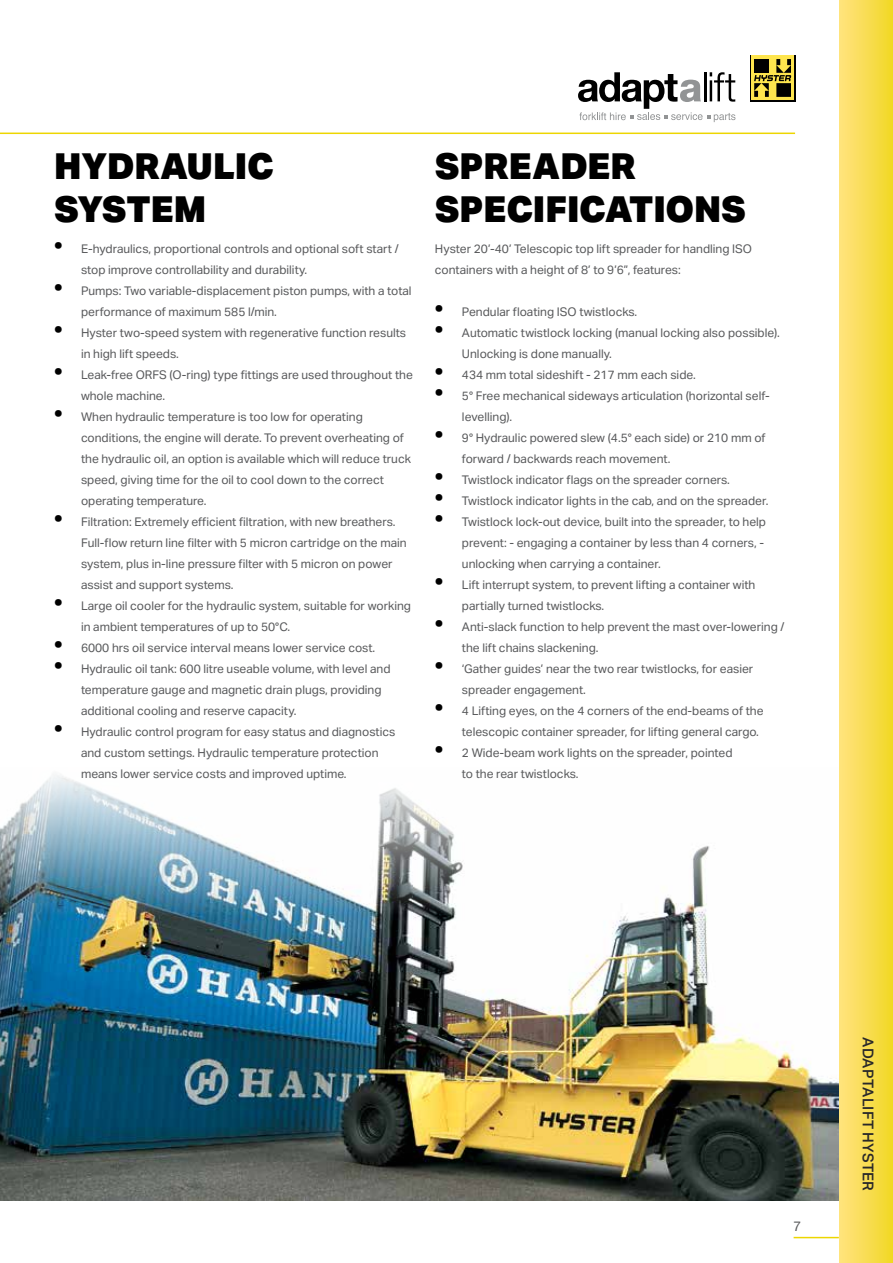
<style>
.page{position:relative;width:893px;height:1263px;background:#fff}
.page>*{position:absolute;margin:0;border:0;box-sizing:border-box;transform-origin:0 0}
.t1{font:900 36px/43.2px "Aktiv Grotesk";letter-spacing:-.005em;color:#000}
.t2{font:500 15px "Aktiv Grotesk";letter-spacing:.015em;color:#292829}
.t3{font:13.5px "Helvetica Neue LT Std";color:#58595b}
.t4{font:12px/21px "Aktiv Grotesk";color:#58595b}
.s1{font-weight:800;font-size:21px;color:#000}
</style>
<div class="page">
<div style="left:839px;top:0;width:54px;height:1263px;background:linear-gradient(to right,#ffe380,#f1d827)"></div>
<svg style="left:750px;top:55px;width:45px;height:46px"></svg>
<div style="left:751px;top:56px;width:43px;height:44px;background:#fee54e"></div>
<svg style="left:754px;top:59px;width:37px;height:38px"></svg>
<svg style="left:578px;top:72px;width:157px;height:50px"></svg>
<hr style="left:0;top:133px;width:795px;height:1px;background:#edd600">
<img style="left:0;top:775px;width:839px;height:426px">
<hr style="left:794px;top:1237px;width:45px;height:1px;background:#edd600">
<h1 class="t1" style="left:54px;top:144px;width:221px">HYDRAULIC<br>SYSTEM</h1>
<h1 class="t1" style="left:435px;top:144px;width:313px">SPREADER<br>SPECIFICATIONS</h1>
<p class="t4" style="left:81px;top:238px;width:319px;text-indent:-27px"><span class="s1">•</span> E-hydraulics, proportional controls and optional soft start / stop improve controllability and durability.</p>
<p class="t4" style="left:81px;top:280px;width:332px;text-indent:-27px"><span class="s1">•</span> Pumps: Two variable-displacement piston pumps, with a total performance of maximum 585 l/min.</p>
<p class="t4" style="left:81px;top:322px;width:327px;text-indent:-27px"><span class="s1">•</span> Hyster two-speed system with regenerative function results in high lift speeds.</p>
<p class="t4" style="left:81px;top:364px;width:333px;text-indent:-27px"><span class="s1">•</span> Leak-free ORFS (O-ring) type fittings are used throughout the whole machine.</p>
<p class="t4" style="left:81px;top:406px;width:331px;text-indent:-27px"><span class="s1">•</span> When hydraulic temperature is too low for operating conditions, the engine will derate. To prevent overheating of the hydraulic oil, an option is available which will reduce truck speed, giving time for the oil to cool down to the correct operating temperature.</p>
<p class="t4" style="left:81px;top:511px;width:327px;text-indent:-27px"><span class="s1">•</span> Filtration: Extremely efficient filtration, with new breathers.<br>Full-flow return line filter with 5 micron cartridge on the main system, plus in-line pressure filter with 5 micron on power assist and support systems.</p>
<p class="t4" style="left:81px;top:595px;width:332px;text-indent:-27px"><span class="s1">•</span> Large oil cooler for the hydraulic system, suitable for working in ambient temperatures of up to 50°C.</p>
<p class="t4" style="left:54px;top:637px;width:323px"><span class="s1">•</span> 6000 hrs oil service interval means lower service cost.</p>
<p class="t4" style="left:81px;top:658px;width:311px;text-indent:-27px"><span class="s1">•</span> Hydraulic oil tank: 600 litre useable volume, with level and temperature gauge and magnetic drain plugs, providing additional cooling and reserve capacity.</p>
<p class="t4" style="left:81px;top:721px;width:316px;text-indent:-27px"><span class="s1">•</span> Hydraulic control program for easy status and diagnostics and custom settings. Hydraulic temperature protection means lower service costs and improved uptime.</p>
<p class="t4" style="left:435px;top:238px;width:319px">Hyster 20’-40’ Telescopic top lift spreader for handling ISO containers with a height of 8’ to 9’6”, features:</p>
<p class="t4" style="left:435px;top:301px;width:204px"><span class="s1">•</span> Pendular floating ISO twistlocks.</p>
<p class="t4" style="left:462px;top:322px;width:319px;text-indent:-27px"><span class="s1">•</span> Automatic twistlock locking (manual locking also possible).<br>Unlocking is done manually.</p>
<p class="t4" style="left:435px;top:364px;width:262px"><span class="s1">•</span> 434 mm total sideshift - 217 mm each side.</p>
<p class="t4" style="left:462px;top:385px;width:309px;text-indent:-27px"><span class="s1">•</span> 5° Free mechanical sideways articulation (horizontal self&shy;levelling).</p>
<p class="t4" style="left:462px;top:427px;width:305px;text-indent:-27px"><span class="s1">•</span> 9° Hydraulic powered slew (4.5° each side) or 210 mm of forward / backwards reach movement.</p>
<p class="t4" style="left:435px;top:469px;width:296px"><span class="s1">•</span> Twistlock indicator flags on the spreader corners.</p>
<p class="t4" style="left:435px;top:490px;width:335px"><span class="s1">•</span> Twistlock indicator lights in the cab, and on the spreader.</p>
<p class="t4" style="left:462px;top:511px;width:306px;text-indent:-27px"><span class="s1">•</span> Twistlock lock-out device, built into the spreader, to help prevent: - engaging a container by less than 4 corners, - unlocking when carrying a container.</p>
<p class="t4" style="left:462px;top:574px;width:295px;text-indent:-27px"><span class="s1">•</span> Lift interrupt system, to prevent lifting a container with partially turned twistlocks.</p>
<p class="t4" style="left:462px;top:616px;width:324px;text-indent:-27px"><span class="s1">•</span> Anti-slack function to help prevent the mast over-lowering / the lift chains slackening.</p>
<p class="t4" style="left:462px;top:658px;width:293px;text-indent:-27px"><span class="s1">•</span> ‘Gather guides’ near the two rear twistlocks, for easier spreader engagement.</p>
<p class="t4" style="left:462px;top:700px;width:303px;text-indent:-27px"><span class="s1">•</span> 4 Lifting eyes, on the 4 corners of the end-beams of the telescopic container spreader, for lifting general cargo.</p>
<p class="t4" style="left:462px;top:742px;width:272px;text-indent:-27px"><span class="s1">•</span> 2 Wide-beam work lights on the spreader, pointed to the rear twistlocks.</p>
<p class="t3" style="left:794px;top:1218px;width:9px">7</p>
<p class="t2" style="left:877px;top:1037px;width:155px;rotate:90deg">ADAPTALIFT HYSTER</p>
</div>
